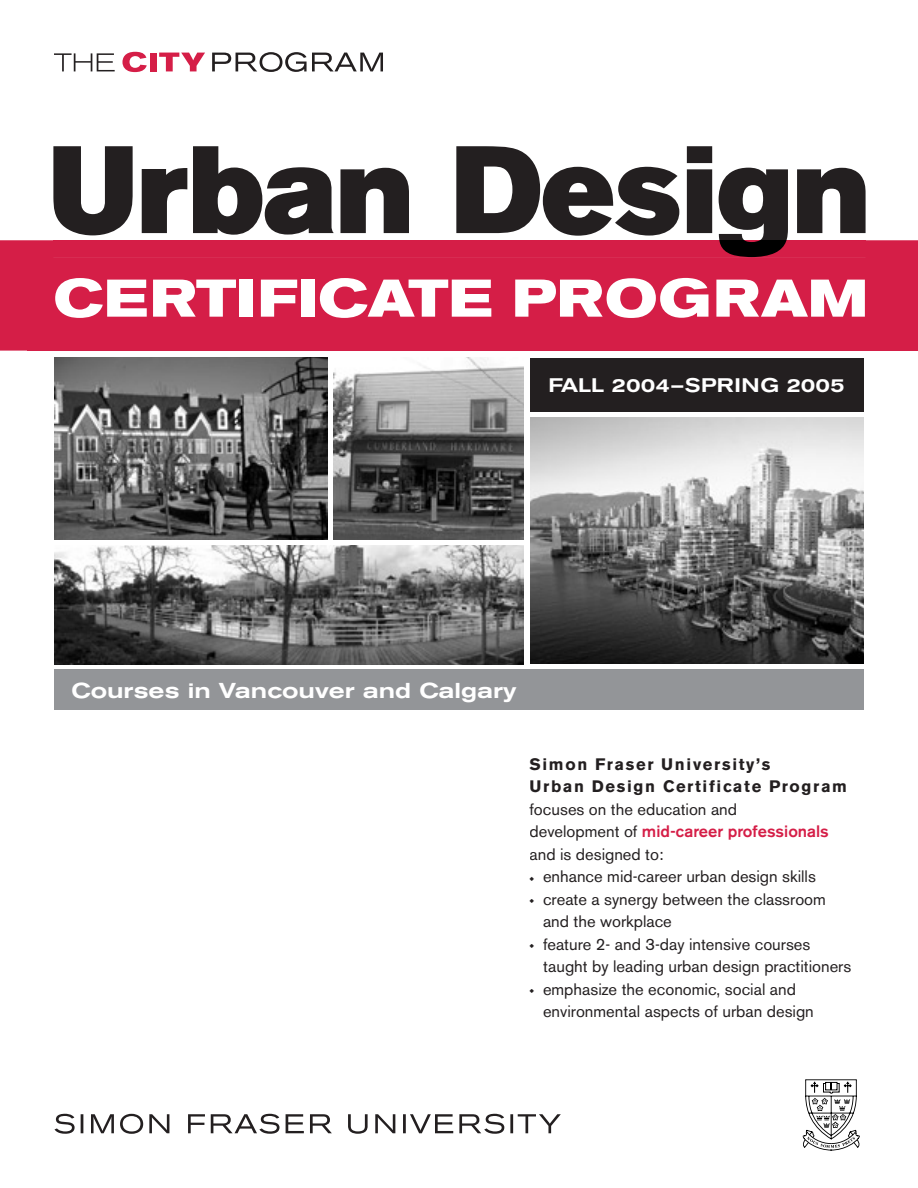
<style>
.page{position:relative;width:918px;height:1188px;background:#fff}
.page>*{position:absolute;margin:0;border:0;box-sizing:border-box;transform-origin:0 0}
.t1{font:123px "Akzidenz Grotesk BE Super";letter-spacing:-.01em;color:#231f20}
.t2{font:700 expanded 52.5px "Akzidenz Grotesk BE";letter-spacing:.02em;color:#fff}
.t3{font:500 expanded 21.3px "Akzidenz Grotesk BE";color:#fff}
.t4{font:500 expanded 19.5px "Akzidenz Grotesk BE";color:#fff}
.t5{font:16.5px/22.5px "Akzidenz Grotesk BE";color:#231f20}
.t6{font:700 16.5px/22.5px "Akzidenz Grotesk BE";letter-spacing:.1em;color:#231f20}
.s1{font-weight:500;color:#d51e47}
</style>
<div class="page">
<img style="left:54px;top:545px;width:470px;height:119px">
<div style="left:530px;top:358px;width:334px;height:53px;background:#231f20"></div>
<div style="left:0;top:240px;width:918px;height:111px;background:#d51e47"></div>
<img style="left:333px;top:358px;width:191px;height:181px">
<img style="left:54px;top:358px;width:274px;height:181px">
<img style="left:530px;top:417px;width:334px;height:247px">
<div style="left:54px;top:670px;width:810px;height:40px;background:#939598"></div>
<div style="left:53px;top:240px;width:813px;height:17px;background:#d51e47"></div>
<svg style="left:54px;top:53px;width:61px;height:18px"></svg>
<svg style="left:122px;top:52px;width:25px;height:20px"></svg>
<div style="left:150px;top:53px;width:7px;height:18px;background:#d51e47"></div>
<svg style="left:159px;top:53px;width:46px;height:18px"></svg>
<svg style="left:212px;top:52px;width:171px;height:20px"></svg>
<svg style="left:55px;top:1114px;width:506px;height:20px"></svg>
<svg style="left:802px;top:1079px;width:58px;height:72px"></svg>
<h1 class="t1" style="left:48px;top:119px;width:825px">Urban Design</h1>
<h2 class="t2" style="left:54px;top:268px;width:816px">CERTIFICATE PROGRAM</h2>
<p class="t4" style="left:549px;top:374px;width:298px">FALL 2004–SPRING 2005</p>
<p class="t3" style="left:72px;top:678px;width:446px">Courses in Vancouver and Calgary</p>
<p class="t6" style="left:530px;top:753px;width:319px">Simon Fraser University’s<br>Urban Design Certificate Program</p>
<p class="t5" style="left:530px;top:798px;width:301px">focuses on the education and development of <span class="s1">mid-career professionals </span>and is designed to:</p>
<p class="t5" style="left:543px;top:865px;width:310px">enhance mid-career urban design skills create a synergy between the classroom and the workplace<br>feature 2- and 3-day intensive courses taught by leading urban design practitioners emphasize the economic, social and environmental aspects of urban design</p>
</div>
